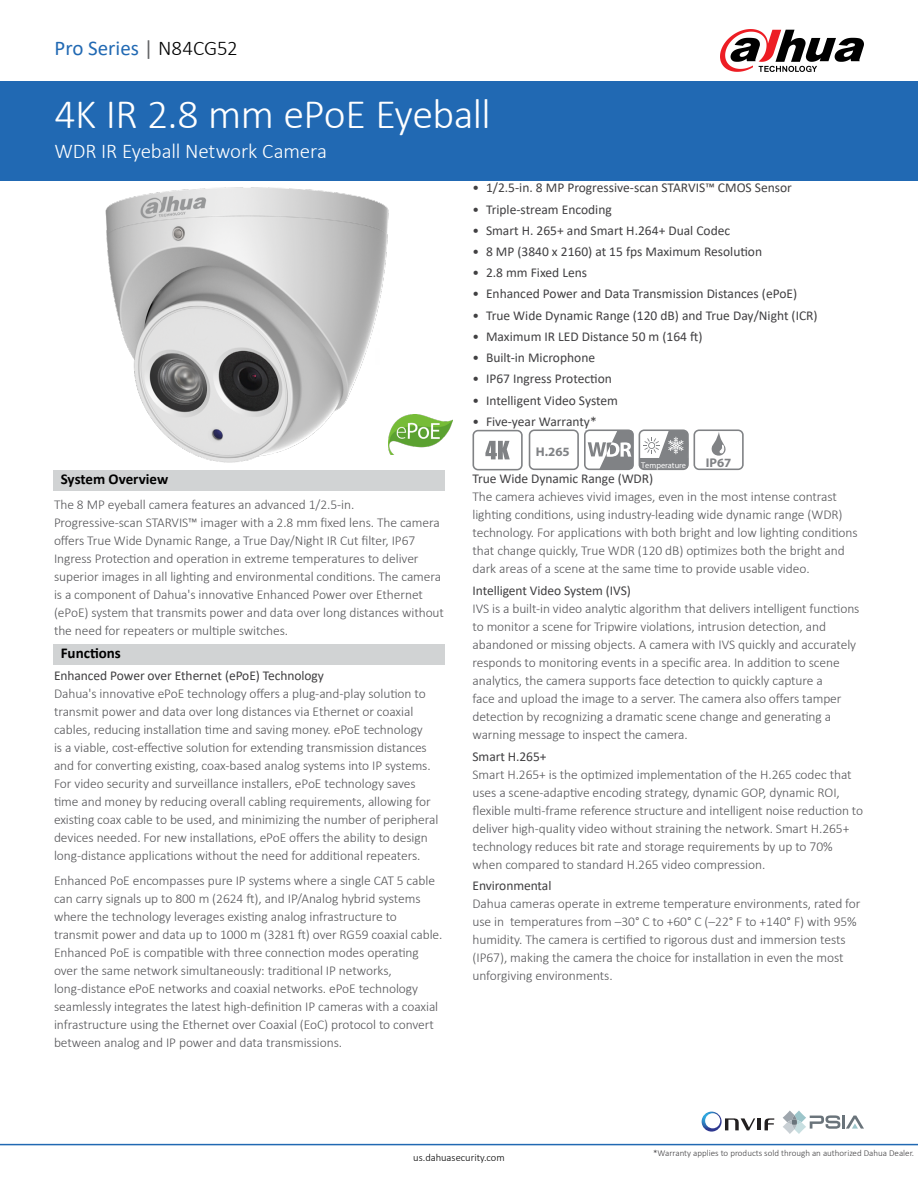
<style>
.page{position:relative;width:918px;height:1188px;background:#fff}
.page>*{position:absolute;margin:0;border:0;box-sizing:border-box;transform-origin:0 0}
.t1{font:300 42px "Calibri";letter-spacing:-.015em;color:#fff}
.t2{font:300 21px "Calibri";letter-spacing:-.01em;color:#fff}
.t3{font:21px "Calibri";color:#2169b3}
.t4{font:700 15px "Calibri";color:#000}
.t5{font:300 13.5px/18px "Calibri";letter-spacing:-.005em;color:#565659}
.t6{font:13.5px "Calibri";color:#414042}
.t7{font:700 12.6px "Myriad Pro";color:#808285}
.t8{font:300 10.5px "Calibri";color:#000}
.t9{font:300 9px "Calibri";color:#414042}
.t10{font:700 semi-condensed 8.25px "Myriad Pro";color:#fff}
.s1{color:#636466}
.s2{font-weight:300;color:#000}
</style>
<div class="page">
<div style="left:0;top:81px;width:918px;height:100px;background:#2169b3"></div>
<div style="left:53px;top:470px;width:392px;height:21px;background:#d1d3d4"></div>
<div style="left:53px;top:644px;width:392px;height:21px;background:#d1d3d4"></div>
<hr style="left:0;top:1144px;width:918px;height:1px;background:#2169b3">
<svg style="left:720px;top:29px;width:144px;height:43px"></svg>
<svg style="left:783px;top:1111px;width:81px;height:23px"></svg>
<svg style="left:702px;top:1112px;width:72px;height:20px"></svg>
<img style="left:105px;top:187px;width:284px;height:276px">
<svg style="left:529px;top:429px;width:215px;height:41px"></svg>
<svg style="left:473px;top:430px;width:50px;height:40px"></svg>
<img style="left:388px;top:415px;width:64px;height:40px">
<h2 class="t3" style="left:55px;top:34px;width:185px">Pro Series <span class="s1">|</span> <span class="s2">N84CG52</span></h2>
<h1 class="t1" style="left:55px;top:88px;width:438px">4K IR 2.8 mm ePoE Eyeball</h1>
<h2 class="t2" style="left:55px;top:138px;width:274px">WDR IR Eyeball Network Camera</h2>
<p class="t6" style="left:473px;top:178px;width:321px">• 1/2.5-in. 8 MP Progressive-scan STARVIS™ CMOS Sensor</p>
<p class="t6" style="left:473px;top:200px;width:141px">• Triple-stream Encoding</p>
<p class="t6" style="left:473px;top:221px;width:259px">• Smart H. 265+ and Smart H.264+ Dual Codec</p>
<p class="t6" style="left:473px;top:242px;width:291px">• 8 MP (3840 x 2160) at 15 fps Maximum Resolution</p>
<p class="t6" style="left:473px;top:263px;width:116px">• 2.8 mm Fixed Lens</p>
<p class="t6" style="left:473px;top:285px;width:326px">• Enhanced Power and Data Transmission Distances (ePoE)</p>
<p class="t6" style="left:473px;top:306px;width:347px">• True Wide Dynamic Range (120 dB) and True Day/Night (ICR)</p>
<p class="t6" style="left:473px;top:327px;width:232px">• Maximum IR LED Distance 50 m (164 ft)</p>
<p class="t6" style="left:473px;top:348px;width:124px">• Built-in Microphone</p>
<p class="t6" style="left:473px;top:370px;width:141px">• IP67 Ingress Protection</p>
<p class="t6" style="left:473px;top:391px;width:147px">• Intelligent Video System</p>
<p class="t6" style="left:473px;top:412px;width:126px">• Five-year Warranty*</p>
<p class="t4" style="left:61px;top:469px;width:109px">System Overview</p>
<p class="t5" style="left:54px;top:496px;width:392px">The 8 MP eyeball camera features an advanced 1/2.5-in.<br>Progressive-scan STARVIS™ imager with a 2.8 mm fixed lens. The camera offers True Wide Dynamic Range, a True Day/Night IR Cut filter, IP67<br>Ingress Protection and operation in extreme temperatures to deliver superior images in all lighting and environmental conditions. The camera is a component of Dahua's innovative Enhanced Power over Ethernet (ePoE) system that transmits power and data over long distances without the need for repeaters or multiple switches.</p>
<p class="t4" style="left:61px;top:643px;width:62px">Functions</p>
<p class="t6" style="left:54px;top:666px;width:272px">Enhanced Power over Ethernet (ePoE) Technology</p>
<p class="t5" style="left:54px;top:685px;width:386px">Dahua's innovative ePoE technology offers a plug-and-play solution to transmit power and data over long distances via Ethernet or coaxial cables, reducing installation time and saving money. ePoE technology<br>is a viable, cost-effective solution for extending transmission distances and for converting existing, coax-based analog systems into IP systems.<br>For video security and surveillance installers, ePoE technology saves time and money by reducing overall cabling requirements, allowing for existing coax cable to be used, and minimizing the number of peripheral devices needed. For new installations, ePoE offers the ability to design long-distance applications without the need for additional repeaters.</p>
<p class="t5" style="left:54px;top:871px;width:390px">Enhanced PoE encompasses pure IP systems where a single CAT 5 cable can carry signals up to 800 m (2624 ft), and IP/Analog hybrid systems where the technology leverages existing analog infrastructure to transmit power and data up to 1000 m (3281 ft) over RG59 coaxial cable.<br>Enhanced PoE is compatible with three connection modes operating over the same network simultaneously: traditional IP networks, long-distance ePoE networks and coaxial networks. ePoE technology seamlessly integrates the latest high-definition IP cameras with a coaxial infrastructure using the Ethernet over Coaxial (EoC) protocol to convert between analog and IP power and data transmissions.</p>
<p class="t7" style="left:536px;top:443px;width:35px">H.265</p>
<p class="t10" style="left:641px;top:460px;width:46px">Temperature</p>
<p class="t7" style="left:706px;top:454px;width:27px">IP67</p>
<p class="t6" style="left:472px;top:469px;width:182px">True Wide Dynamic Range (WDR)</p>
<p class="t5" style="left:472px;top:488px;width:387px">The camera achieves vivid images, even in the most intense contrast lighting conditions, using industry-leading wide dynamic range (WDR) technology. For applications with both bright and low lighting conditions that change quickly, True WDR (120 dB) optimizes both the bright and dark areas of a scene at the same time to provide usable video.</p>
<p class="t6" style="left:472px;top:581px;width:160px">Intelligent Video System (IVS)</p>
<p class="t5" style="left:472px;top:599px;width:389px">IVS is a built-in video analytic algorithm that delivers intelligent functions to monitor a scene for Tripwire violations, intrusion detection, and abandoned or missing objects. A camera with IVS quickly and accurately responds to monitoring events in a specific area. In addition to scene analytics, the camera supports face detection to quickly capture a<br>face and upload the image to a server. The camera also offers tamper detection by recognizing a dramatic scene change and generating a warning message to inspect the camera.</p>
<p class="t6" style="left:472px;top:747px;width:76px">Smart H.265+</p>
<p class="t5" style="left:472px;top:765px;width:392px">Smart H.265+ is the optimized implementation of the H.265 codec that uses a scene-adaptive encoding strategy, dynamic GOP, dynamic ROI, flexible multi-frame reference structure and intelligent noise reduction to deliver high-quality video without straining the network. Smart H.265+ technology reduces bit rate and storage requirements by up to 70% when compared to standard H.265 video compression.</p>
<p class="t6" style="left:472px;top:877px;width:80px">Environmental</p>
<p class="t5" style="left:472px;top:895px;width:390px">Dahua cameras operate in extreme temperature environments, rated for use in temperatures from –30° C to +60° C (–22° F to +140° F) with 95% humidity. The camera is certified to rigorous dust and immersion tests (IP67), making the camera the choice for installation in even the most unforgiving environments.</p>
<p class="t8" style="left:413px;top:1151px;width:93px">us.dahuasecurity.com</p>
<p class="t9" style="left:653px;top:1147px;width:262px">*Warranty applies to products sold through an authorized Dahua Dealer.</p>
</div>
